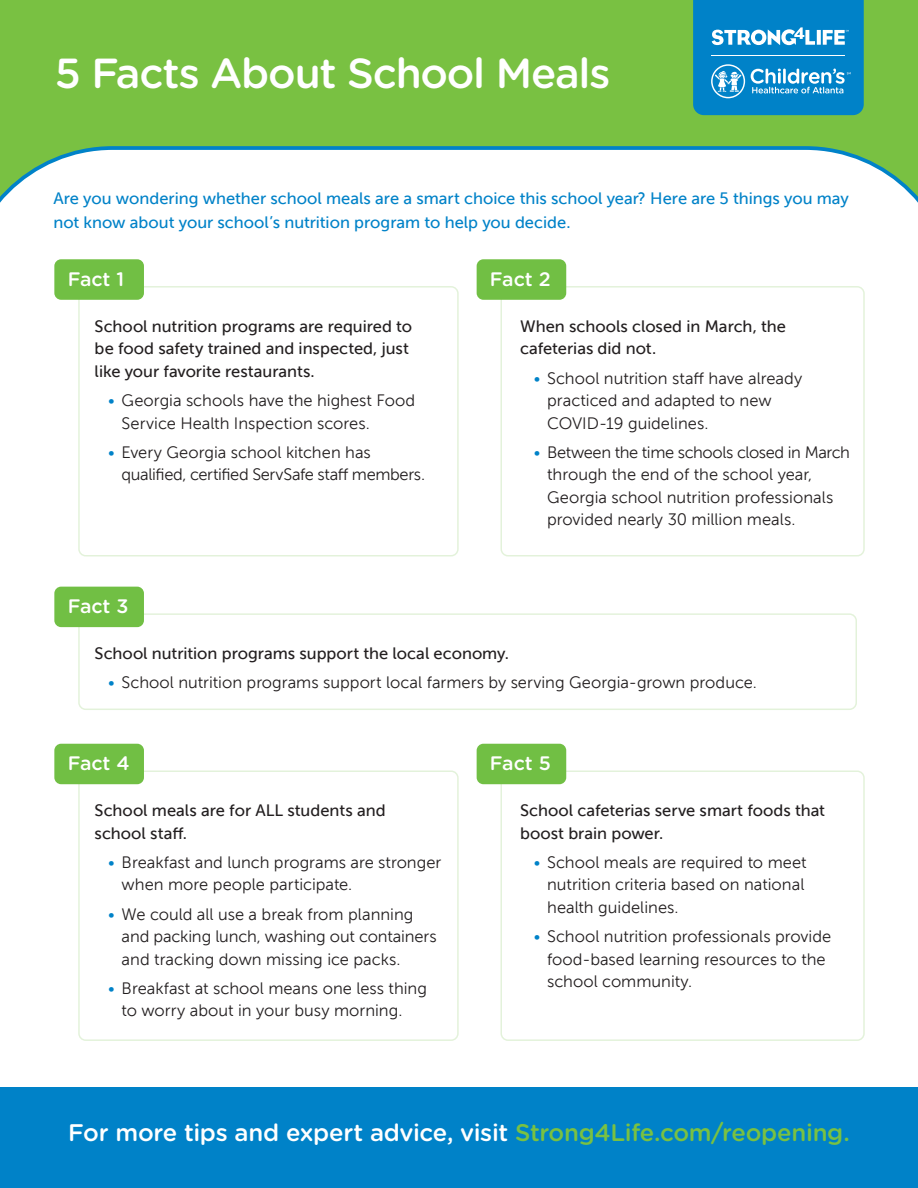
<style>
.page{position:relative;width:918px;height:1188px;background:#79c142}
.page>*{position:absolute;margin:0;border:0;box-sizing:border-box;transform-origin:0 0}
.Page_Header{font:500 42px "Gotham Rounded";letter-spacing:-.03em;color:#fff}
.Paragraph-Subhead{font:500 24px "Gotham Rounded";letter-spacing:-.01em;color:#fff}
.t1{font:500 19.5px "Gotham Rounded";color:#fff}
.Body_Copy{font:16.5px/22.5px "Museo Sans 300";color:#231f20}
.Body_Copy-2{font:16.5px/22.5px "Museo Sans 500";color:#231f20}
.Body_Copy-3{font:16.5px/24px "Museo Sans 500";color:#0082c8}
.Body_Copy-4{font:16.5px/22.5px "Museo Sans 300";letter-spacing:-.02em;color:#231f20}
.s1{color:#0082c8}
.s2{color:#79c142}
</style>
<div class="page">
<div style="left:0;top:146px;width:918px;height:942px;background:#fff"></div>
<div style="left:78px;top:286px;width:381px;height:270px;border:2px solid #71bf44;border-radius:7px"></div>
<div style="left:78px;top:770px;width:381px;height:271px;border:2px solid #71bf44;border-radius:7px"></div>
<div style="left:500px;top:286px;width:365px;height:270px;border:2px solid #71bf44;border-radius:7px"></div>
<div style="left:500px;top:770px;width:365px;height:271px;border:2px solid #71bf44;border-radius:7px"></div>
<div style="left:78px;top:613px;width:779px;height:97px;border:2px solid #71bf44;border-radius:7px"></div>
<svg style="left:693px;top:0;width:171px;height:115px;background:#2091ce"></svg>
<div style="left:0;top:1088px;width:918px;height:100px;background:#0082c8"></div>
<div style="left:54px;top:259px;width:90px;height:41px;background:#71bf44;border-radius:7px"></div>
<div style="left:54px;top:744px;width:90px;height:40px;background:#71bf44;border-radius:7px"></div>
<div style="left:477px;top:259px;width:89px;height:41px;background:#71bf44;border-radius:7px"></div>
<div style="left:477px;top:744px;width:89px;height:40px;background:#71bf44;border-radius:7px"></div>
<div style="left:54px;top:587px;width:90px;height:40px;background:#71bf44;border-radius:7px"></div>
<p class="Page_Header" style="left:55px;top:43px;width:557px">5 Facts About School Meals</p>
<p class="Body_Copy-3" style="left:53px;top:187px;width:797px">Are you wondering whether school meals are a smart choice this school year? Here are 5 things you may not know about your school’s nutrition program to help you decide.</p>
<p class="t1" style="left:68px;top:265px;width:58px">Fact 1</p>
<p class="Body_Copy-2" style="left:95px;top:315px;width:319px">School nutrition programs are required to be food safety trained and inspected, just like your favorite restaurants.</p>
<p class="Body_Copy" style="left:122px;top:389px;width:295px;text-indent:-14px"><span class="s1">•</span> Georgia schools have the highest Food<br>Service Health Inspection scores.</p>
<p class="Body_Copy-4" style="left:122px;top:441px;width:305px;text-indent:-14px"><span class="s1">•</span> Every Georgia school kitchen has qualified, certified ServSafe staff members.</p>
<p class="t1" style="left:68px;top:593px;width:62px">Fact 3</p>
<p class="t1" style="left:490px;top:265px;width:62px">Fact 2</p>
<p class="Body_Copy-2" style="left:520px;top:315px;width:267px">When schools closed in March, the cafeterias did not.</p>
<p class="Body_Copy" style="left:547px;top:367px;width:257px;text-indent:-14px"><span class="s1">•</span> School nutrition staff have already practiced and adapted to new<br>COVID-19 guidelines.</p>
<p class="Body_Copy" style="left:547px;top:441px;width:304px;text-indent:-14px"><span class="s1">•</span> Between the time schools closed in March through the end of the school year, Georgia school nutrition professionals provided nearly 30 million meals.</p>
<p class="Body_Copy-2" style="left:95px;top:642px;width:416px">School nutrition programs support the local economy.</p>
<p class="Body_Copy" style="left:108px;top:672px;width:650px"><span class="s1">•</span> School nutrition programs support local farmers by serving Georgia-grown produce.</p>
<p class="t1" style="left:68px;top:750px;width:64px">Fact 4</p>
<p class="Body_Copy-2" style="left:95px;top:799px;width:293px">School meals are for ALL students and school staff.</p>
<p class="Body_Copy" style="left:122px;top:851px;width:321px;text-indent:-14px"><span class="s1">•</span> Breakfast and lunch programs are stronger when more people participate.</p>
<p class="Body_Copy" style="left:122px;top:903px;width:317px;text-indent:-14px"><span class="s1">•</span> We could all use a break from planning and packing lunch, washing out containers and tracking down missing ice packs.</p>
<p class="Body_Copy" style="left:122px;top:977px;width:307px;text-indent:-14px"><span class="s1">•</span> Breakfast at school means one less thing to worry about in your busy morning.</p>
<p class="t1" style="left:490px;top:750px;width:62px">Fact 5</p>
<p class="Body_Copy-2" style="left:520px;top:799px;width:307px">School cafeterias serve smart foods that boost brain power.</p>
<p class="Body_Copy" style="left:547px;top:851px;width:261px;text-indent:-14px"><span class="s1">•</span> School meals are required to meet nutrition criteria based on national health guidelines.</p>
<p class="Body_Copy" style="left:547px;top:925px;width:286px;text-indent:-14px"><span class="s1">•</span> School nutrition professionals provide food-based learning resources to the school community.</p>
<p class="Paragraph-Subhead" style="left:68px;top:1116px;width:783px">For more tips and expert advice, visit <span class="s2">Strong4Life.com/reopening.</span></p>
</div>
